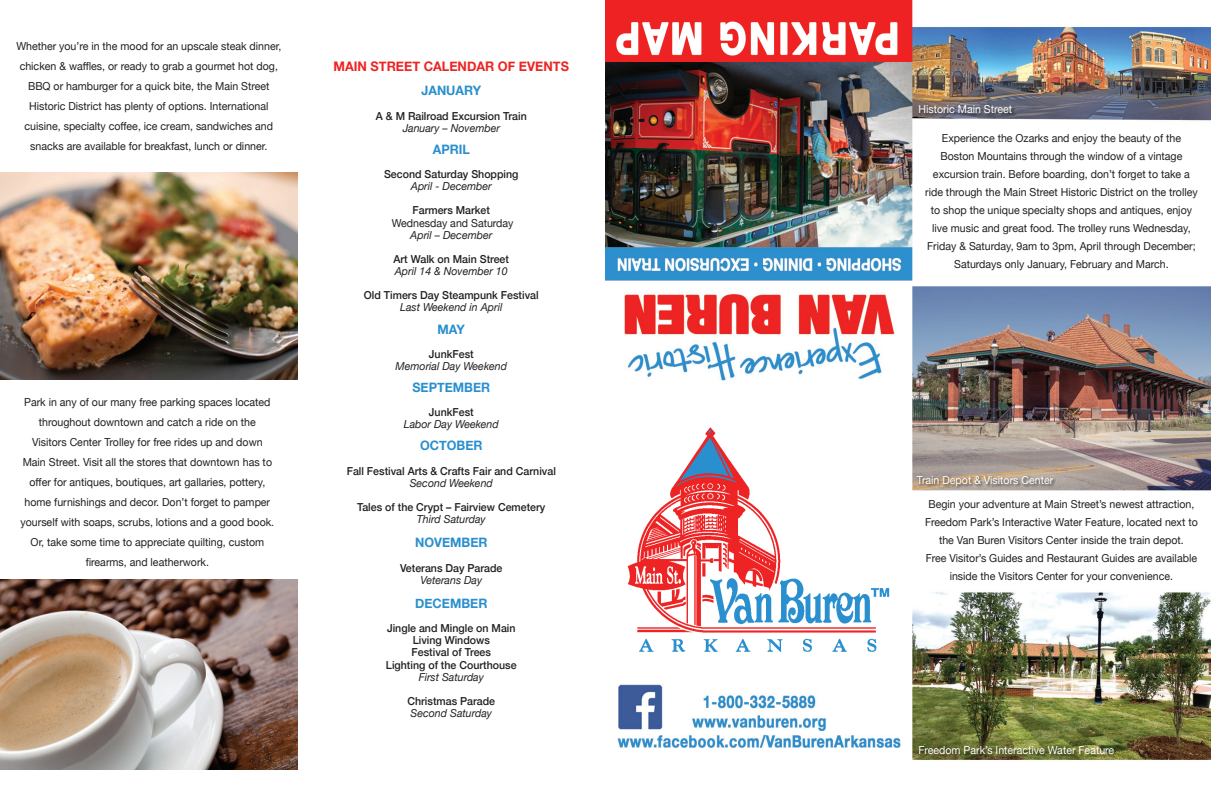
<style>
.page{position:relative;width:1211px;height:788px;background:#fff}
.page>*{position:absolute;margin:0;border:0;box-sizing:border-box;transform-origin:0 0}
.t1{font:700 13.2px "Helvetica Neue";color:#ee2323;scale:.96 1}
.t2{font:700 13px "Helvetica Neue";color:#298fce;scale:.96 1}
.t3{font:11px/20px "Helvetica Neue";color:#231f20;text-align:center;scale:.96 1}
.t4{font:500 11px/12.1px "Helvetica Neue";color:#231f20;text-align:center;scale:.96 1}
.t5{font:italic 11px "Helvetica Neue";color:#231f20;scale:.96 1}
.t6{font:11px "Helvetica Neue";color:#fff;scale:.96 1}
</style>
<div class="page">
<img style="left:617px;top:684px;width:284px;height:64px">
<img style="left:627px;top:427px;width:263px;height:225px">
<img style="left:605px;top:0;width:307px;height:381px">
<img style="left:0;top:172px;width:297px;height:207px">
<img style="left:0;top:580px;width:297px;height:190px">
<img style="left:912px;top:0;width:298px;height:761px">
<img style="left:918px;top:104px;width:97px;height:14px">
<img style="left:916px;top:475px;width:141px;height:15px">
<img style="left:918px;top:745px;width:200px;height:12px">
<p class="t3" style="left:16px;top:37px;width:277px">Whether you’re in the mood for an upscale steak dinner, chicken &amp; waffles, or ready to grab a gourmet hot dog, BBQ or hamburger for a quick bite, the Main Street Historic District has plenty of options. International cuisine, specialty coffee, ice cream, sandwiches and snacks are available for breakfast, lunch or dinner.</p>
<p class="t3" style="left:21px;top:392px;width:266px">Park in any of our many free parking spaces located throughout downtown and catch a ride on the Visitors Center Trolley for free rides up and down Main Street. Visit all the stores that downtown has to offer for antiques, boutiques, art gallaries, pottery, home furnishings and decor. Don’t forget to pamper yourself with soaps, scrubs, lotions and a good book.<br>Or, take some time to appreciate quilting, custom firearms, and leatherwork.</p>
<p class="t1" style="left:334px;top:56px;width:247px">MAIN STREET CALENDAR OF EVENTS</p>
<p class="t2" style="left:421px;top:80px;width:64px">JANUARY</p>
<p class="t4" style="left:376px;top:109px;width:159px">A &amp; M Railroad Excursion Train</p>
<p class="t5" style="left:403px;top:120px;width:103px">January – November</p>
<p class="t2" style="left:433px;top:139px;width:40px">APRIL</p>
<p class="t4" style="left:384px;top:167px;width:141px">Second Saturday Shopping</p>
<p class="t5" style="left:411px;top:178px;width:86px">April - December</p>
<p class="t4" style="left:412px;top:203px;width:82px">Farmers Market</p>
<p class="t3" style="left:392px;top:213px;width:128px">Wednesday and Saturday</p>
<p class="t5" style="left:410px;top:227px;width:87px">April – December</p>
<p class="t4" style="left:393px;top:252px;width:122px">Art Walk on Main Street</p>
<p class="t5" style="left:395px;top:263px;width:119px">April 14 &amp; November 10</p>
<p class="t4" style="left:364px;top:288px;width:183px">Old Timers Day Steampunk Festival</p>
<p class="t5" style="left:400px;top:299px;width:108px">Last Weekend in April</p>
<p class="t2" style="left:437px;top:318px;width:30px">MAY</p>
<p class="t4" style="left:429px;top:347px;width:48px">JunkFest</p>
<p class="t5" style="left:395px;top:358px;width:117px">Memorial Day Weekend</p>
<p class="t2" style="left:412px;top:377px;width:82px">SEPTEMBER</p>
<p class="t4" style="left:429px;top:405px;width:48px">JunkFest</p>
<p class="t5" style="left:404px;top:416px;width:100px">Labor Day Weekend</p>
<p class="t2" style="left:420px;top:435px;width:67px">OCTOBER</p>
<p class="t4" style="left:347px;top:464px;width:219px">Fall Festival Arts &amp; Crafts Fair and Carnival</p>
<p class="t5" style="left:410px;top:475px;width:88px">Second Weekend</p>
<p class="t4" style="left:357px;top:500px;width:198px">Tales of the Crypt – Fairview Cemetery</p>
<p class="t5" style="left:417px;top:511px;width:73px">Third Saturday</p>
<p class="t2" style="left:415px;top:532px;width:77px">NOVEMBER</p>
<p class="t4" style="left:400px;top:560px;width:108px">Veterans Day Parade</p>
<p class="t5" style="left:420px;top:572px;width:66px">Veterans Day</p>
<p class="t2" style="left:415px;top:593px;width:77px">DECEMBER</p>
<p class="t4" style="left:386px;top:621px;width:138px">Jingle and Mingle on Main<br>Living Windows<br>Festival of Trees<br>Lighting of the Courthouse</p>
<p class="t5" style="left:419px;top:668px;width:69px">First Saturday</p>
<p class="t4" style="left:407px;top:694px;width:93px">Christmas Parade</p>
<p class="t5" style="left:410px;top:705px;width:86px">Second Saturday</p>
<p class="t6" style="left:918px;top:102px;width:99px">Historic Main Street</p>
<p class="t3" style="left:925px;top:130px;width:285px;line-height:18px">Experience the Ozarks and enjoy the beauty of the Boston Mountains through the window of a vintage excursion train. Before boarding, don’t forget to take a ride through the Main Street Historic District on the trolley to shop the unique specialty shops and antiques, enjoy live music and great food. The trolley runs Wednesday, Friday &amp; Saturday, 9am to 3pm, April through December; Saturdays only January, February and March.</p>
<p class="t6" style="left:917px;top:472px;width:144px">Train Depot &amp; Visitors Center</p>
<p class="t3" style="left:925px;top:496px;width:286px;line-height:18px">Begin your adventure at Main Street’s newest attraction, Freedom Park’s Interactive Water Feature, located next to the Van Buren Visitors Center inside the train depot.<br>Free Visitor’s Guides and Restaurant Guides are available inside the Visitors Center for your convenience.</p>
<p class="t6" style="left:918px;top:742px;width:206px">Freedom Park’s Interactive Water Feature</p>
</div>
